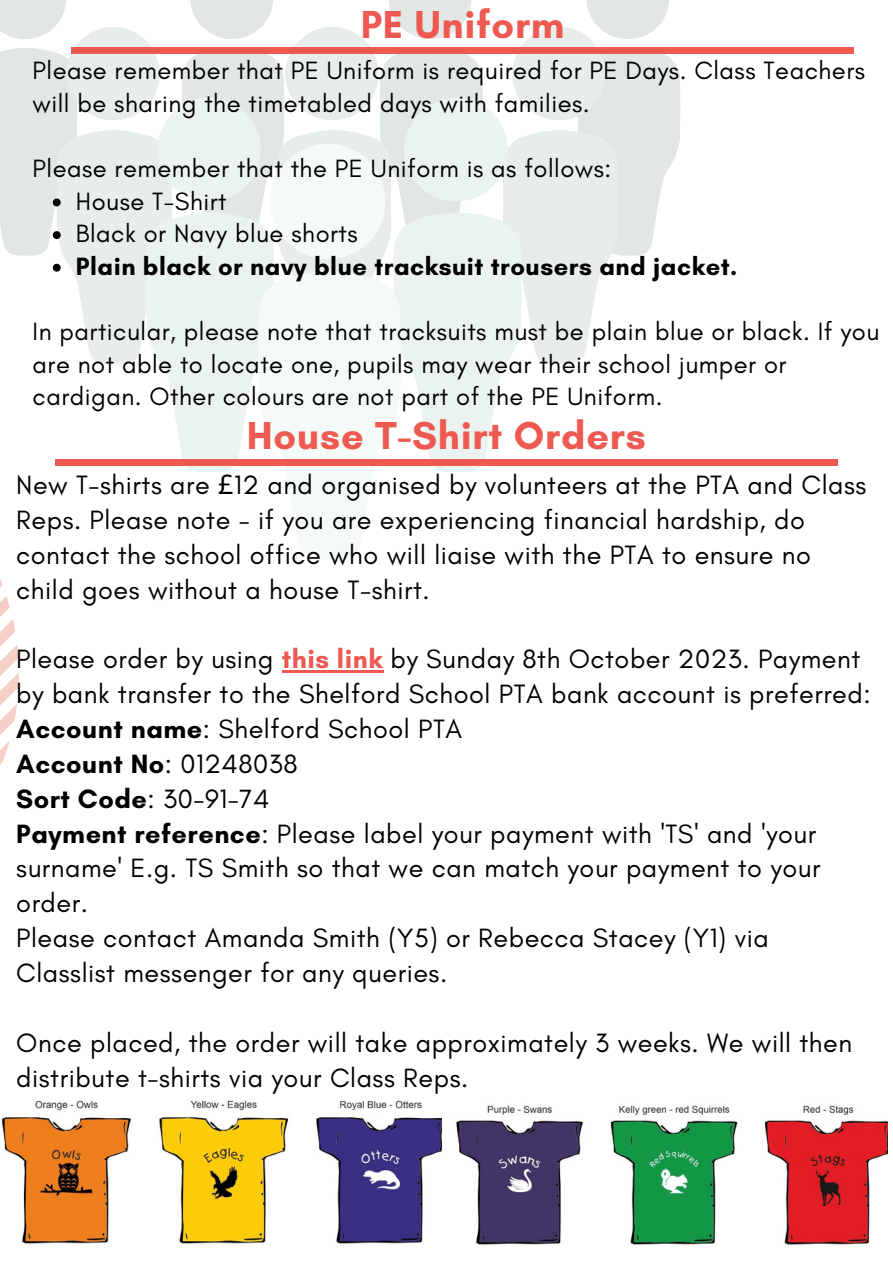
<style>
.page{position:relative;width:893px;height:1264px;background:#fff}
.page>*{position:absolute;margin:0;border:0;box-sizing:border-box;transform-origin:0 0}
.t1{font:700 39.6px "Glacial Indifference";letter-spacing:.02em;color:#ee5952}
.t2{font:27px/34.8px "Glacial Indifference";letter-spacing:.02em;color:#000}
.t3{font:700 27px "Glacial Indifference";letter-spacing:.02em;color:#000}
.t4{font:25.5px/32.5px "Glacial Indifference";letter-spacing:.02em;color:#000}
.t5{font:700 25.5px "Glacial Indifference";letter-spacing:.02em;color:#000}
.s1{font-family:"Noto Sans"}
.s2{font-weight:700;color:#ee5952}
.s3{font-weight:700}
.s4{font-weight:400}
</style>
<div class="page">
<svg style="left:0;top:579px;width:19px;height:186px"></svg>
<div style="left:71px;top:47px;width:782px;height:7px;background:#ee5952"></div>
<svg style="left:0;top:0;width:680px;height:559px"></svg>
<div style="left:55px;top:459px;width:782px;height:6px;background:#ee5952"></div>
<hr style="left:282px;top:670px;width:101px;height:2px;background:#ee5952">
<img style="left:1px;top:1100px;width:440px;height:145px">
<img style="left:456px;top:1105px;width:431px;height:140px">
<p class="t1" style="left:361px;top:0;width:205px">PE Uniform</p>
<p class="t4" style="left:33px;top:54px;width:833px">Please remember that PE Uniform is required for PE Days. Class Teachers will be sharing the timetabled days with families.</p>
<p class="t4" style="left:33px;top:152px;width:580px">Please remember that the PE Uniform is as follows:</p>
<p class="t4" style="left:76px;top:184px;width:152px">House T-Shirt</p>
<p class="t4" style="left:76px;top:217px;width:283px">Black or Navy blue shorts</p>
<p class="t5" style="left:76px;top:251px;width:662px">Plain black or navy blue tracksuit trousers and jacket.</p>
<p class="t4" style="left:33px;top:315px;width:848px">In particular, please note that tracksuits must be plain blue or black. If you are not able to locate one, pupils may wear their school jumper or cardigan. Other colours are not part of the PE Uniform.</p>
<p class="t1" style="left:247px;top:412px;width:400px">House T-Shirt Orders</p>
<p class="t2" style="left:16px;top:467px;width:851px">New T-shirts are <span class="s1">£</span>12 and organised by volunteers at the PTA and Class Reps. Please note - if you are experiencing financial hardship, do contact the school office who will liaise with the PTA to ensure no child goes without a house T-shirt.</p>
<p class="t2" style="left:16px;top:641px;width:855px">Please order by using <span class="s2">this link</span> by Sunday 8th October 2023. Payment by bank transfer to the Shelford School PTA bank account is preferred:</p>
<p class="t2" style="left:16px;top:711px;width:447px"><span class="s3">Account name</span>: Shelford School PTA</p>
<p class="t3" style="left:16px;top:747px;width:283px">Account No<span class="s4">: 01248038</span></p>
<p class="t2" style="left:16px;top:780px;width:255px"><span class="s3">Sort Code</span>: 30-91-74</p>
<p class="t2" style="left:16px;top:815px;width:805px"><span class="s3">Payment reference</span>: Please label your payment with 'TS' and 'your surname' E.g. TS Smith so that we can match your payment to your order.</p>
<p class="t2" style="left:16px;top:920px;width:754px">Please contact Amanda Smith (Y5) or Rebecca Stacey (Y1) via<br>Classlist messenger for any queries.</p>
<p class="t2" style="left:16px;top:1024px;width:837px">Once placed, the order will take approximately 3 weeks. We will then distribute t-shirts via your Class Reps.</p>
</div>
